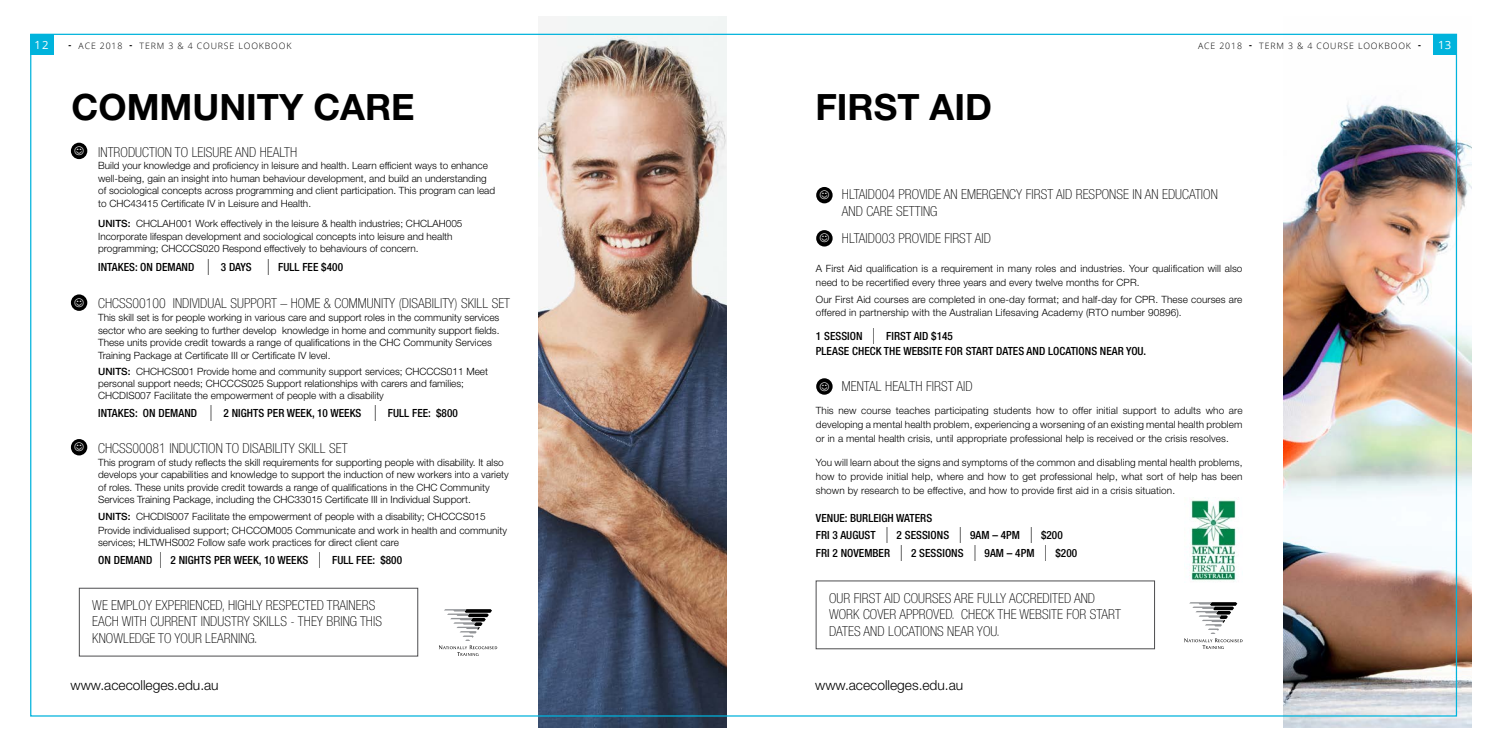
<style>
.page{position:relative;width:1489px;height:745px;background:#fff}
.page>*{position:absolute;margin:0;border:0;box-sizing:border-box;transform-origin:0 0}
.t1{font:700 36.25px "Helvetica Neue LT Std";color:#000}
.t2{font:100 condensed 13.75px/16.5px "Helvetica Neue LT Std";letter-spacing:.005em;color:#000}
.t3{font:300 13.75px "Helvetica Neue LT Std";color:#000}
.t4{font:500 condensed 11.25px/17.5px "Helvetica Neue LT Std";letter-spacing:.005em;color:#000}
.t5{font:11.25px "Open Sans";color:#fff}
.t6{font:300 10px/12.5px "Helvetica Neue LT Std";color:#000}
.t7{font:300 8.75px "Open Sans";letter-spacing:.1em;color:#000}
.s1{font-weight:700}
.s2{font-weight:500}
.s3{font-weight:300;font-style:italic;font-size:14.62px}
</style>
<div class="page">
<img style="left:1283px;top:33px;width:187px;height:693px">
<img style="left:539px;top:17px;width:187px;height:710px">
<div style="left:71px;top:143px;width:16px;height:16px;background:#000;border-radius:50%"></div>
<div style="left:71px;top:294px;width:16px;height:16px;background:#000;border-radius:50%"></div>
<div style="left:71px;top:439px;width:16px;height:16px;background:#000;border-radius:50%"></div>
<svg style="left:439px;top:609px;width:58px;height:46px"></svg>
<div style="left:816px;top:187px;width:16px;height:16px;background:#000;border-radius:50%"></div>
<div style="left:816px;top:378px;width:16px;height:16px;background:#000;border-radius:50%"></div>
<div style="left:816px;top:230px;width:16px;height:16px;background:#000;border-radius:50%"></div>
<div style="left:79px;top:587px;width:339px;height:69px;border:1px solid #4d4d4f"></div>
<svg style="left:1184px;top:602px;width:58px;height:46px"></svg>
<img style="left:1189px;top:497px;width:48px;height:84px">
<div style="left:1433px;top:34px;width:23px;height:21px;background:#00b3dc"></div>
<div style="left:31px;top:34px;width:23px;height:21px;background:#00b3dc"></div>
<p class="t5" style="left:35px;top:37px;width:15px">12</p>
<p class="t7" style="left:69px;top:40px;width:224px"><span class="s1">-</span> ACE 2018 <span class="s1">-</span> TERM 3 &amp; 4 COURSE LOOKBOOK</p>
<p class="t7" style="left:1197px;top:40px;width:224px">ACE 2018 <span class="s1">-</span> TERM 3 &amp; 4 COURSE LOOKBOOK <span class="s1">-</span></p>
<p class="t5" style="left:1437px;top:37px;width:15px">13</p>
<h1 class="t1" style="left:72px;top:84px;width:344px">COMMUNITY CARE</h1>
<h1 class="t1" style="left:815px;top:84px;width:178px">FIRST AID</h1>
<h2 class="t2" style="left:98px;top:143px;width:200px">INTRODUCTION TO LEISURE AND HEALTH</h2>
<p class="t6" style="left:98px;top:159px;width:398px">Build your knowledge and proficiency in leisure and health. Learn efficient ways to enhance well-being, gain an insight into human behaviour development, and build an understanding of sociological concepts across programming and client participation. This program can lead to CHC43415 Certificate IV in Leisure and Health.</p>
<p class="t6" style="left:98px;top:217px;width:366px"><span class="s2">UNITS:</span> CHCLAH001 Work effectively in the leisure &amp; health industries; CHCLAH005<br>Incorporate lifespan development and sociological concepts into leisure and health programming; CHCCCS020 Respond effectively to behaviours of concern.</p>
<p class="t4" style="left:98px;top:257px;width:246px">INTAKES: ON DEMAND <span class="s3">|</span> 3 DAYS <span class="s3">|</span> FULL FEE $400</p>
<h2 class="t2" style="left:98px;top:295px;width:413px">CHCSS00100 INDIVIDUAL SUPPORT – HOME &amp; COMMUNITY (DISABILITY) SKILL SET</h2>
<p class="t6" style="left:98px;top:311px;width:403px">This skill set is for people working in various care and support roles in the community services sector who are seeking to further develop knowledge in home and community support fields.<br>These units provide credit towards a range of qualifications in the CHC Community Services Training Package at Certificate III or Certificate IV level.</p>
<p class="t6" style="left:98px;top:366px;width:391px;line-height:11.2px"><span class="s2">UNITS:</span> CHCHCS001 Provide home and community support services; CHCCCS011 Meet personal support needs; CHCCCS025 Support relationships with carers and families;</p>
<p class="t6" style="left:98px;top:389px;width:287px">CHCDIS007 Facilitate the empowerment of people with a disability</p>
<p class="t4" style="left:98px;top:404px;width:361px">INTAKES: ON DEMAND <span class="s3">|</span> 2 NIGHTS PER WEEK, 10 WEEKS <span class="s3">|</span> FULL FEE: $800</p>
<h2 class="t2" style="left:98px;top:439px;width:251px">CHCSS00081 INDUCTION TO DISABILITY SKILL SET</h2>
<p class="t6" style="left:98px;top:455px;width:412px">This program of study reflects the skill requirements for supporting people with disability. It also develops your capabilities and knowledge to support the induction of new workers into a variety of roles. These units provide credit towards a range of qualifications in the CHC Community Services Training Package, including the CHC33015 Certificate III in Individual Support.</p>
<p class="t6" style="left:98px;top:509px;width:410px;line-height:13.8px"><span class="s2">UNITS:</span> CHCDIS007 Facilitate the empowerment of people with a disability; CHCCCS015<br>Provide individualised support; CHCCOM005 Communicate and work in health and community</p>
<p class="t6" style="left:98px;top:536px;width:302px">services; HLTWHS002 Follow safe work practices for direct client care</p>
<p class="t4" style="left:98px;top:551px;width:305px">ON DEMAND <span class="s3">|</span> 2 NIGHTS PER WEEK, 10 WEEKS <span class="s3">|</span> FULL FEE: $800</p>
<h2 class="t2" style="left:92px;top:596px;width:291px">WE EMPLOY EXPERIENCED, HIGHLY RESPECTED TRAINERS<br>EACH WITH CURRENT INDUSTRY SKILLS - THEY BRING THIS<br>KNOWLEDGE TO YOUR LEARNING.</h2>
<h2 class="t2" style="left:841px;top:186px;width:377px">HLTAID004 PROVIDE AN EMERGENCY FIRST AID RESPONSE IN AN EDUCATION<br>AND CARE SETTING</h2>
<h2 class="t2" style="left:841px;top:230px;width:150px">HLTAID003 PROVIDE FIRST AID</h2>
<p class="t6" style="left:815px;top:261px;width:428px;line-height:13.8px">A First Aid qualification is a requirement in many roles and industries. Your qualification will also need to be recertified every three years and every twelve months for CPR.</p>
<p class="t6" style="left:815px;top:292px;width:428px;line-height:13.8px">Our First Aid courses are completed in one-day format; and half-day for CPR. These courses are offered in partnership with the Australian Lifesaving Academy (RTO number 90896).</p>
<p class="t4" style="left:815px;top:328px;width:332px;line-height:15px">1 SESSION <span class="s3">|</span> FIRST AID $145<br>PLEASE CHECK THE WEBSITE FOR START DATES AND LOCATIONS NEAR YOU.</p>
<h2 class="t2" style="left:841px;top:377px;width:132px">MENTAL HEALTH FIRST AID</h2>
<p class="t6" style="left:815px;top:403px;width:428px;line-height:13.8px;text-align:justify">This new course teaches participating students how to offer initial support to adults who are developing a mental health problem, experiencing a worsening of an existing mental health problem or in a mental health crisis, until appropriate professional help is received or the crisis resolves.</p>
<p class="t6" style="left:815px;top:455px;width:428px;line-height:13.8px;text-align:justify">You will learn about the signs and symptoms of the common and disabling mental health problems, how to provide initial help, where and how to get professional help, what sort of help has been shown by research to be effective, and how to provide first aid in a crisis situation.</p>
<p class="t4" style="left:815px;top:508px;width:263px">VENUE: BURLEIGH WATERS<br>FRI 3 AUGUST <span class="s3">|</span> 2 SESSIONS <span class="s3">|</span> 9AM – 4PM <span class="s3">|</span> $200<br>FRI 2 NOVEMBER <span class="s3">|</span> 2 SESSIONS <span class="s3">|</span> 9AM – 4PM <span class="s3">|</span> $200</p>
<h2 class="t2" style="left:829px;top:589px;width:293px">OUR FIRST AID COURSES ARE FULLY ACCREDITED AND<br>WORK COVER APPROVED. CHECK THE WEBSITE FOR START<br>DATES AND LOCATIONS NEAR YOU.</h2>
<h2 class="t3" style="left:71px;top:676px;width:150px">www.acecolleges.edu.au</h2>
<h2 class="t3" style="left:815px;top:676px;width:150px">www.acecolleges.edu.au</h2>
</div>
